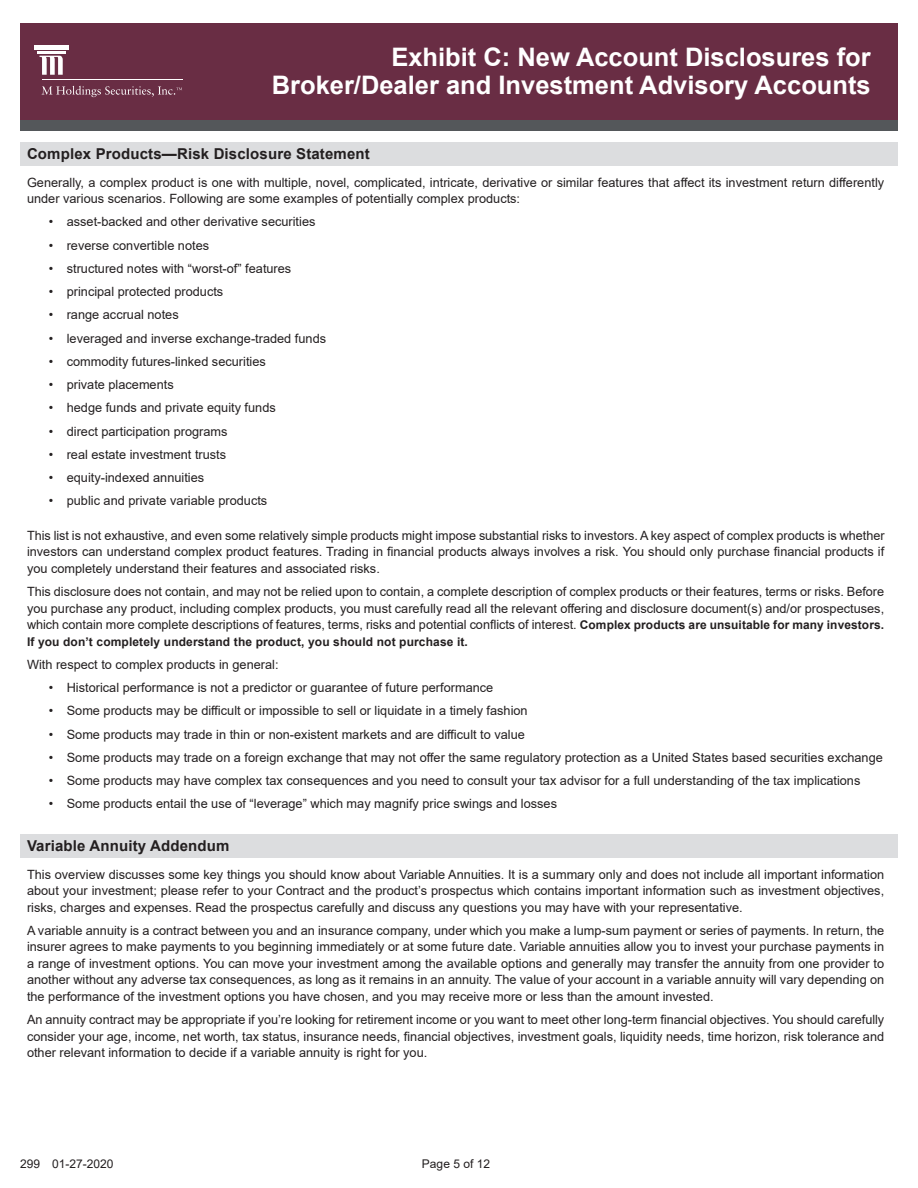
<style>
.page{position:relative;width:918px;height:1188px;background:#fff}
.page>*{position:absolute;margin:0;border:0;box-sizing:border-box;transform-origin:0 0}
.t1{font:700 25.5px/28.5px "Arial";color:#fff;text-align:right}
.TXT_Shaded_Heading{font:700 15px "Arial";letter-spacing:.01em;color:#231f20}
.TXT_Body_Text{font:12.75px/16.5px "Arial";color:#231f20;text-align:justify}
.TXT_Body_Text-2{font:700 12px "Arial";letter-spacing:.01em;color:#231f20}
.t2{font:12px "Arial";color:#231f20}
.s1{font-weight:700;font-size:12px}
</style>
<div class="page">
<div style="left:20px;top:23px;width:878px;height:108px;background:#692d44"></div>
<div style="left:20px;top:120px;width:878px;height:11px;background:#54575a"></div>
<div style="left:20px;top:142px;width:878px;height:24px;background:#dcdddf"></div>
<div style="left:20px;top:834px;width:878px;height:24px;background:#dcdddf"></div>
<hr style="left:34px;top:46px;width:35px;height:4px;background:#fff">
<hr style="left:37px;top:51px;width:28px;height:3px;background:#fff">
<hr style="left:42px;top:79px;width:140px;height:1px;background:#fff">
<svg style="left:40px;top:56px;width:23px;height:19px"></svg>
<svg style="left:42px;top:86px;width:140px;height:11px"></svg>
<h1 class="t1" style="left:272px;top:43px;width:600px">Exhibit C: New Account Disclosures for<br>Broker/Dealer and Investment Advisory Accounts</h1>
<p class="TXT_Shaded_Heading" style="left:27px;top:144px;width:344px">Complex Products—Risk Disclosure Statement</p>
<p class="TXT_Body_Text" style="left:27px;top:174px;width:859px">Generally, a complex product is one with multiple, novel, complicated, intricate, derivative or similar features that affect its investment return differently under various scenarios. Following are some examples of potentially complex products:</p>
<p class="TXT_Body_Text" style="left:49px;top:214px;width:268px">• asset-backed and other derivative securities</p>
<p class="TXT_Body_Text" style="left:49px;top:237px;width:162px">• reverse convertible notes</p>
<p class="TXT_Body_Text" style="left:49px;top:260px;width:244px">• structured notes with “worst-of” features</p>
<p class="TXT_Body_Text" style="left:49px;top:283px;width:176px">• principal protected products</p>
<p class="TXT_Body_Text" style="left:49px;top:307px;width:131px">• range accrual notes</p>
<p class="TXT_Body_Text" style="left:49px;top:330px;width:279px">• leveraged and inverse exchange-traded funds</p>
<p class="TXT_Body_Text" style="left:49px;top:353px;width:219px">• commodity futures-linked securities</p>
<p class="TXT_Body_Text" style="left:49px;top:376px;width:126px">• private placements</p>
<p class="TXT_Body_Text" style="left:49px;top:400px;width:229px">• hedge funds and private equity funds</p>
<p class="TXT_Body_Text" style="left:49px;top:423px;width:180px">• direct participation programs</p>
<p class="TXT_Body_Text" style="left:49px;top:446px;width:179px">• real estate investment trusts</p>
<p class="TXT_Body_Text" style="left:49px;top:469px;width:157px">• equity-indexed annuities</p>
<p class="TXT_Body_Text" style="left:49px;top:493px;width:220px">• public and private variable products</p>
<p class="TXT_Body_Text" style="left:27px;top:527px;width:859px">This list is not exhaustive, and even some relatively simple products might impose substantial risks to investors. A key aspect of complex products is whether investors can understand complex product features. Trading in financial products always involves a risk. You should only purchase financial products if you completely understand their features and associated risks.</p>
<p class="TXT_Body_Text" style="left:27px;top:583px;width:859px">This disclosure does not contain, and may not be relied upon to contain, a complete description of complex products or their features, terms or risks. Before you purchase any product, including complex products, you must carefully read all the relevant offering and disclosure document(s) and/or prospectuses, which contain more complete descriptions of features, terms, risks and potential conflicts of interest. <span class="s1">Complex products are unsuitable for many investors.</span></p>
<p class="TXT_Body_Text-2" style="left:27px;top:633px;width:442px">If you don’t completely understand the product, you should not purchase it.</p>
<p class="TXT_Body_Text" style="left:27px;top:656px;width:253px">With respect to complex products in general:</p>
<p class="TXT_Body_Text" style="left:49px;top:679px;width:446px">• Historical performance is not a predictor or guarantee of future performance</p>
<p class="TXT_Body_Text" style="left:49px;top:703px;width:480px">• Some products may be difficult or impossible to sell or liquidate in a timely fashion</p>
<p class="TXT_Body_Text" style="left:49px;top:726px;width:478px">• Some products may trade in thin or non-existent markets and are difficult to value</p>
<p class="TXT_Body_Text" style="left:49px;top:749px;width:836px">• Some products may trade on a foreign exchange that may not offer the same regulatory protection as a United States based securities exchange</p>
<p class="TXT_Body_Text" style="left:49px;top:772px;width:813px">• Some products may have complex tax consequences and you need to consult your tax advisor for a full understanding of the tax implications</p>
<p class="TXT_Body_Text" style="left:49px;top:796px;width:510px">• Some products entail the use of “leverage” which may magnify price swings and losses</p>
<p class="TXT_Shaded_Heading" style="left:27px;top:835px;width:204px">Variable Annuity Addendum</p>
<p class="TXT_Body_Text" style="left:27px;top:866px;width:859px">This overview discusses some key things you should know about Variable Annuities. It is a summary only and does not include all important information about your investment; please refer to your Contract and the product’s prospectus which contains important information such as investment objectives, risks, charges and expenses. Read the prospectus carefully and discuss any questions you may have with your representative.</p>
<p class="TXT_Body_Text" style="left:27px;top:922px;width:859px">A variable annuity is a contract between you and an insurance company, under which you make a lump-sum payment or series of payments. In return, the insurer agrees to make payments to you beginning immediately or at some future date. Variable annuities allow you to invest your purchase payments in a range of investment options. You can move your investment among the available options and generally may transfer the annuity from one provider to another without any adverse tax consequences, as long as it remains in an annuity. The value of your account in a variable annuity will vary depending on the performance of the investment options you have chosen, and you may receive more or less than the amount invested.</p>
<p class="TXT_Body_Text" style="left:27px;top:1011px;width:859px">An annuity contract may be appropriate if you’re looking for retirement income or you want to meet other long-term financial objectives. You should carefully consider your age, income, net worth, tax status, insurance needs, financial objectives, investment goals, liquidity needs, time horizon, risk tolerance and other relevant information to decide if a variable annuity is right for you.</p>
<p class="t2" style="left:20px;top:1155px;width:95px">299 01-27-2020</p>
<p class="t2" style="left:422px;top:1155px;width:70px">Page 5 of 12</p>
</div>
